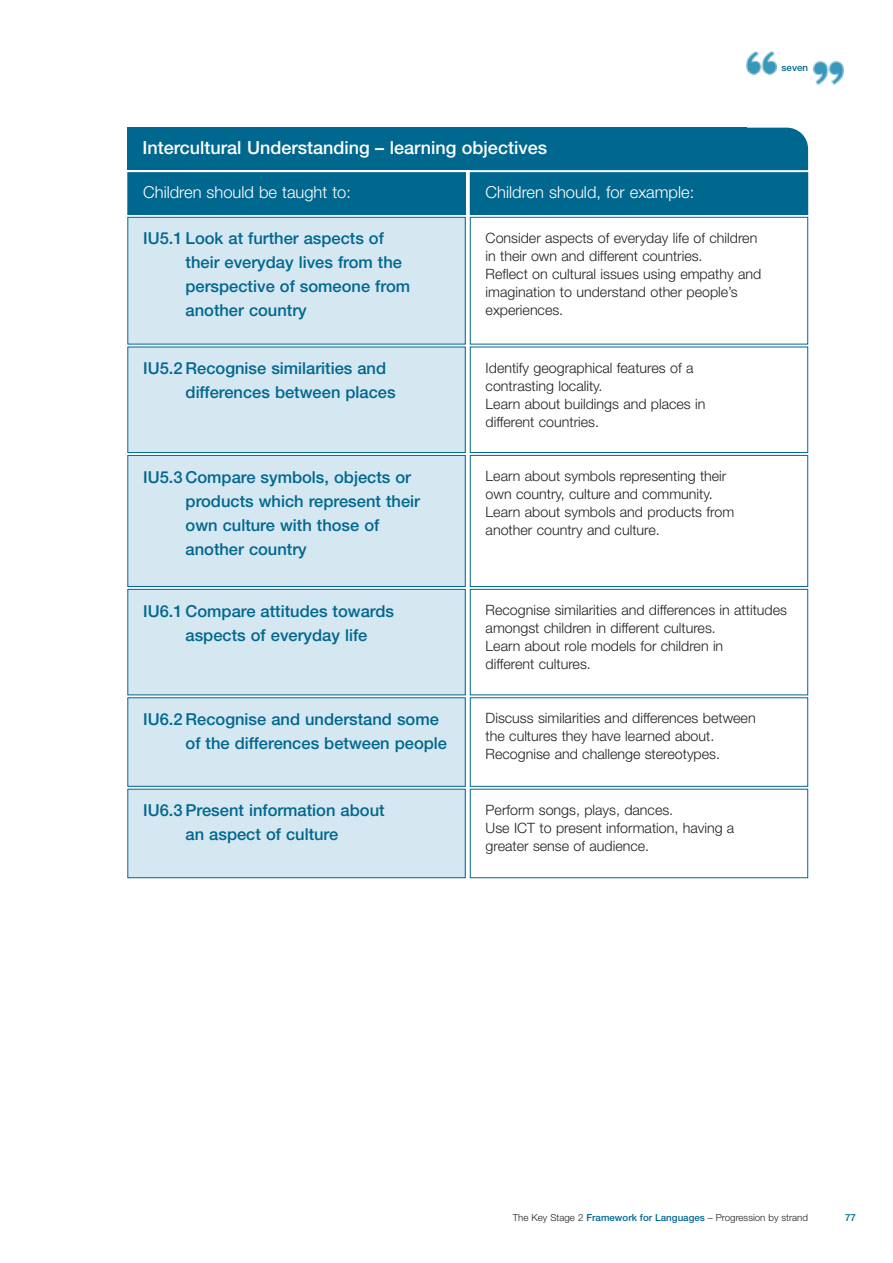
<style>
.page{position:relative;width:893px;height:1263px;background:#fff}
.page>*{position:absolute;margin:0;border:0;box-sizing:border-box;transform-origin:0 0}
.t1{font:500 18px "Helvetica Neue";color:#fff}
.t2{font:500 16.5px/24px "Helvetica Neue";color:#00678f}
.t3{font:300 16.5px "Helvetica Neue";color:#fff}
.t4{font:300 14.25px/18px "Helvetica Neue";color:#231f1f}
.t5{font:300 9.75px "Helvetica Neue";color:#231f1f}
.t6{font:500 9.75px "Helvetica Neue";color:#00678f}
.s1{font-weight:500;color:#00678f}
</style>
<div class="page">
<img style="left:746px;top:51px;width:30px;height:24px">
<img style="left:813px;top:61px;width:30px;height:24px">
<div style="left:746px;top:128px;width:62px;height:42px;background:#00678f"></div>
<div style="left:128px;top:173px;width:337px;height:41px;background:#00678f"></div>
<div style="left:127px;top:172px;width:338px;height:43px;border:1px solid #00678f"></div>
<div style="left:470px;top:173px;width:337px;height:41px;background:#00678f"></div>
<div style="left:470px;top:172px;width:338px;height:43px;border:1px solid #00678f"></div>
<div style="left:128px;top:217px;width:337px;height:127px;background:#d5e7f0"></div>
<div style="left:127px;top:217px;width:338px;height:127px;border:1px solid #00678f"></div>
<div style="left:470px;top:217px;width:338px;height:127px;border:1px solid #00678f"></div>
<div style="left:128px;top:347px;width:337px;height:106px;background:#d5e7f0"></div>
<div style="left:127px;top:347px;width:338px;height:106px;border:1px solid #00678f"></div>
<div style="left:470px;top:347px;width:338px;height:106px;border:1px solid #00678f"></div>
<div style="left:128px;top:455px;width:337px;height:131px;background:#d5e7f0"></div>
<div style="left:127px;top:455px;width:338px;height:132px;border:1px solid #00678f"></div>
<div style="left:470px;top:455px;width:338px;height:132px;border:1px solid #00678f"></div>
<div style="left:128px;top:589px;width:337px;height:106px;background:#d5e7f0"></div>
<div style="left:127px;top:589px;width:338px;height:106px;border:1px solid #00678f"></div>
<div style="left:470px;top:589px;width:338px;height:106px;border:1px solid #00678f"></div>
<div style="left:128px;top:698px;width:337px;height:88px;background:#d5e7f0"></div>
<div style="left:127px;top:697px;width:338px;height:90px;border:1px solid #00678f"></div>
<div style="left:470px;top:697px;width:338px;height:90px;border:1px solid #00678f"></div>
<div style="left:128px;top:789px;width:337px;height:89px;background:#d5e7f0"></div>
<div style="left:127px;top:789px;width:338px;height:89px;border:1px solid #00678f"></div>
<div style="left:127px;top:128px;width:619px;height:42px;background:#00678f"></div>
<p class="t6" style="left:781px;top:64px;width:28px">seven</p>
<p class="t1" style="left:142px;top:141px;width:406px">Intercultural Understanding – learning objectives</p>
<p class="t3" style="left:143px;top:186px;width:209px">Children should be taught to:</p>
<p class="t3" style="left:485px;top:186px;width:210px">Children should, for example:</p>
<p class="t2" style="left:185px;top:228px;width:226px;text-indent:-42px">IU5.1 Look at further aspects of their everyday lives from the perspective of someone from another country</p>
<p class="t4" style="left:485px;top:230px;width:277px">Consider aspects of everyday life of children in their own and different countries.<br>Reflect on cultural issues using empathy and imagination to understand other people’s experiences.</p>
<p class="t2" style="left:185px;top:358px;width:212px;text-indent:-42px">IU5.2 Recognise similarities and differences between places</p>
<p class="t4" style="left:485px;top:360px;width:221px">Identify geographical features of a contrasting locality.<br>Learn about buildings and places in different countries.</p>
<p class="t2" style="left:185px;top:466px;width:236px;text-indent:-42px">IU5.3 Compare symbols, objects or products which represent their own culture with those of another country</p>
<p class="t4" style="left:485px;top:468px;width:250px">Learn about symbols representing their own country, culture and community.<br>Learn about symbols and products from another country and culture.</p>
<p class="t2" style="left:185px;top:600px;width:210px;text-indent:-42px">IU6.1 Compare attitudes towards aspects of everyday life</p>
<p class="t4" style="left:485px;top:602px;width:303px">Recognise similarities and differences in attitudes amongst children in different cultures.<br>Learn about role models for children in<br>different cultures.</p>
<p class="t2" style="left:185px;top:709px;width:263px;text-indent:-42px">IU6.2 Recognise and understand some of the differences between people</p>
<p class="t4" style="left:485px;top:711px;width:271px">Discuss similarities and differences between the cultures they have learned about.<br>Recognise and challenge stereotypes.</p>
<p class="t2" style="left:143px;top:800px;width:243px;text-align:center">IU6.3 Present information about an aspect of culture</p>
<p class="t4" style="left:485px;top:802px;width:250px">Perform songs, plays, dances.<br>Use ICT to present information, having a greater sense of audience.</p>
<p class="t5" style="left:513px;top:1214px;width:297px">The Key Stage 2 <span class="s1">Framework for Languages</span> – Progression by strand</p>
<p class="t6" style="left:845px;top:1214px;width:12px">77</p>
</div>
